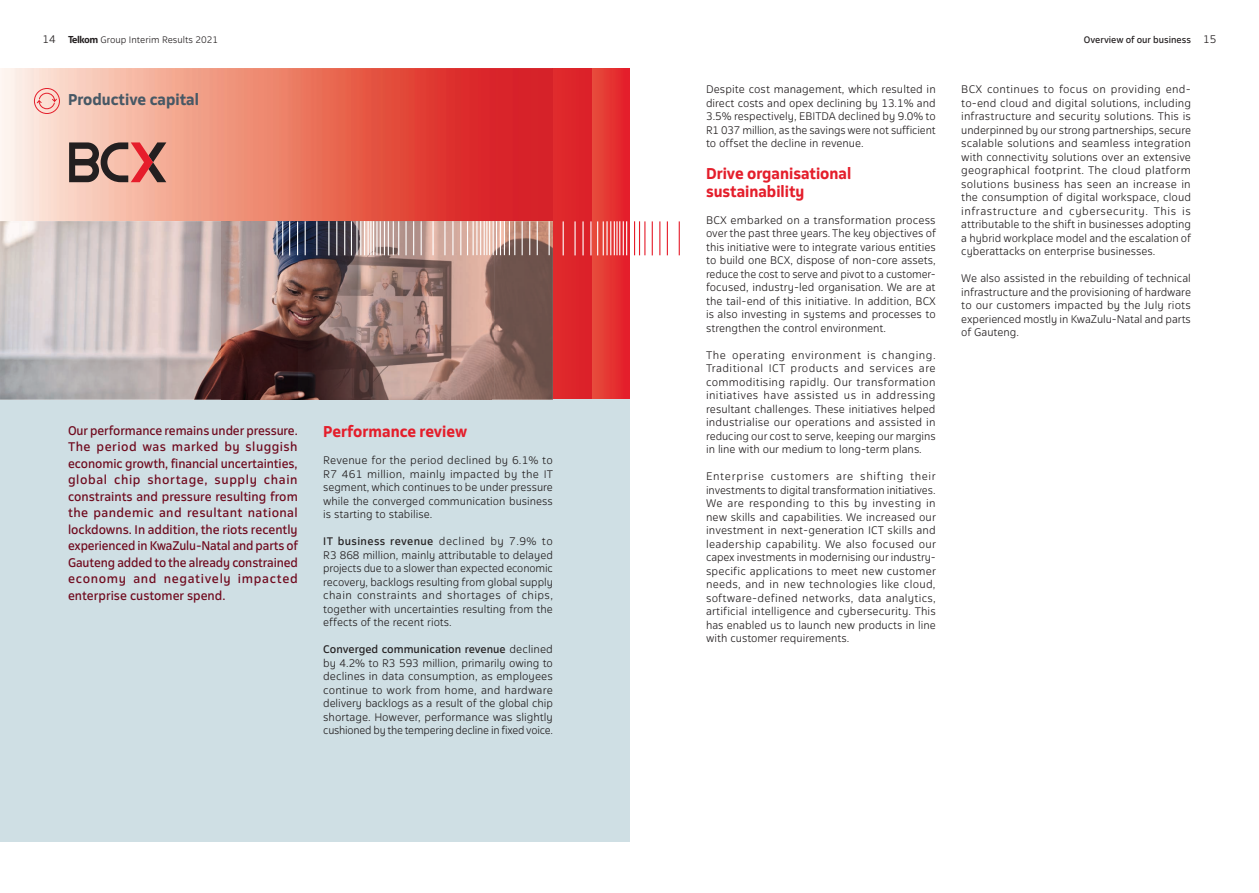
<style>
.page{position:relative;width:1259px;height:893px;background:#fff}
.page>*{position:absolute;margin:0;border:0;box-sizing:border-box;transform-origin:0 0}
.t1{font:700 15px/18px "Telkom 123";color:#e41e2b}
.t2{font:700 15px "Telkom 123";color:#475865}
.t3{font:12px/16.5px "Telkom 123";letter-spacing:.02em;color:#700b1f;text-align:justify}
.t4{font:300 10.5px/13.5px "Telkom 123";color:#231f20;text-align:justify}
.t5{font:300 9px "Telkom 123";color:#231f20}
.t6{font:9px "Telkom 123";color:#231f20}
.s1{font-weight:300;font-size:10.5px}
.s2{font-weight:400}
</style>
<div class="page">
<div style="left:591px;top:68px;width:38px;height:332px;background:linear-gradient(to right,#e7503d,#e4202d)"></div>
<div style="left:553px;top:68px;width:38px;height:332px;background:#dd262a"></div>
<div style="left:0;top:400px;width:629px;height:442px;background:#cfdfe4"></div>
<img style="left:0;top:68px;width:553px;height:153px">
<img style="left:0;top:221px;width:221px;height:179px">
<img style="left:402px;top:221px;width:151px;height:179px">
<img style="left:221px;top:221px;width:181px;height:179px">
<img style="left:308px;top:221px;width:94px;height:1px">
<svg style="left:34px;top:88px;width:26px;height:26px"></svg>
<svg style="left:69px;top:142px;width:97px;height:40px;background:#a27168"></svg>
<hr style="left:276px;top:221px;width:2px;height:34px;background:#fff">
<hr style="left:282px;top:221px;width:1px;height:34px;background:#fff">
<hr style="left:289px;top:221px;width:1px;height:34px;background:#fff">
<hr style="left:297px;top:222px;width:1px;height:33px;background:#fff">
<hr style="left:305px;top:221px;width:1px;height:34px;background:#fff">
<hr style="left:316px;top:221px;width:1px;height:34px;background:#fff">
<hr style="left:328px;top:221px;width:1px;height:34px;background:#fff">
<hr style="left:336px;top:221px;width:1px;height:34px;background:#fff">
<hr style="left:344px;top:221px;width:1px;height:34px;background:#fff">
<hr style="left:351px;top:221px;width:1px;height:34px;background:#fff">
<hr style="left:356px;top:221px;width:1px;height:34px;background:#fff">
<hr style="left:360px;top:221px;width:1px;height:34px;background:#fff">
<hr style="left:364px;top:221px;width:1px;height:34px;background:#fff">
<hr style="left:367px;top:221px;width:2px;height:34px;background:#fff">
<hr style="left:370px;top:221px;width:1px;height:34px;background:#fff">
<hr style="left:373px;top:221px;width:1px;height:34px;background:#fff">
<hr style="left:376px;top:221px;width:1px;height:34px;background:#fff">
<hr style="left:380px;top:221px;width:1px;height:34px;background:#fff">
<hr style="left:384px;top:221px;width:1px;height:34px;background:#fff">
<hr style="left:388px;top:221px;width:1px;height:34px;background:#fff">
<hr style="left:393px;top:221px;width:1px;height:34px;background:#fff">
<hr style="left:398px;top:221px;width:1px;height:34px;background:#fff">
<hr style="left:405px;top:221px;width:1px;height:34px;background:#fff">
<hr style="left:413px;top:221px;width:1px;height:34px;background:#fff">
<hr style="left:420px;top:221px;width:2px;height:34px;background:#fff">
<hr style="left:432px;top:221px;width:2px;height:34px;background:#fff">
<hr style="left:444px;top:221px;width:1px;height:34px;background:#fff">
<hr style="left:452px;top:221px;width:1px;height:34px;background:#fff">
<hr style="left:460px;top:221px;width:1px;height:34px;background:#fff">
<hr style="left:467px;top:221px;width:1px;height:34px;background:#fff">
<hr style="left:472px;top:221px;width:2px;height:34px;background:#fff">
<hr style="left:476px;top:221px;width:1px;height:34px;background:#fff">
<hr style="left:480px;top:221px;width:1px;height:34px;background:#fff">
<hr style="left:483px;top:221px;width:2px;height:34px;background:#fff">
<hr style="left:489px;top:221px;width:1px;height:34px;background:#fff">
<hr style="left:492px;top:221px;width:2px;height:34px;background:#fff">
<hr style="left:496px;top:221px;width:1px;height:34px;background:#fff">
<hr style="left:500px;top:221px;width:1px;height:34px;background:#fff">
<hr style="left:504px;top:221px;width:1px;height:34px;background:#fff">
<hr style="left:509px;top:221px;width:1px;height:34px;background:#fff">
<hr style="left:514px;top:221px;width:1px;height:34px;background:#fff">
<hr style="left:521px;top:221px;width:2px;height:34px;background:#fff">
<hr style="left:529px;top:221px;width:1px;height:34px;background:#fff">
<hr style="left:537px;top:221px;width:1px;height:34px;background:#fff">
<hr style="left:548px;top:221px;width:2px;height:34px;background:#fff">
<hr style="left:486px;top:221px;width:1px;height:34px;background:#fff">
<hr style="left:562px;top:221px;width:2px;height:34px;background:#fff">
<hr style="left:574px;top:221px;width:1px;height:34px;background:#fff">
<hr style="left:582px;top:221px;width:1px;height:34px;background:#fff">
<hr style="left:590px;top:221px;width:1px;height:34px;background:#fff">
<hr style="left:597px;top:221px;width:1px;height:34px;background:#fff">
<hr style="left:602px;top:221px;width:2px;height:34px;background:#fff">
<hr style="left:606px;top:221px;width:1px;height:34px;background:#fff">
<hr style="left:610px;top:221px;width:1px;height:34px;background:#fff">
<hr style="left:614px;top:221px;width:1px;height:34px;background:#fff">
<hr style="left:619px;top:221px;width:1px;height:34px;background:#fff">
<hr style="left:623px;top:221px;width:1px;height:34px;background:#fff">
<hr style="left:626px;top:221px;width:1px;height:34px;background:#fff">
<hr style="left:634px;top:221px;width:1px;height:34px;background:#e61d2b">
<hr style="left:639px;top:221px;width:1px;height:34px;background:#e61d2b">
<hr style="left:644px;top:221px;width:1px;height:34px;background:#e61d2b">
<hr style="left:652px;top:221px;width:1px;height:34px;background:#e61d2b">
<hr style="left:659px;top:221px;width:1px;height:34px;background:#e61d2b">
<hr style="left:667px;top:221px;width:1px;height:34px;background:#e61d2b">
<hr style="left:678px;top:221px;width:2px;height:34px;background:#e61d2b">
<hr style="left:616px;top:221px;width:1px;height:34px;background:#fff">
<p class="t4" style="left:43px;top:32px;width:15px">14</p>
<p class="t5" style="left:101px;top:33px;width:119px">Group Interim Results 2021</p>
<p class="t6" style="left:1084px;top:33px;width:134px">Overview of our business <span class="s1">15</span></p>
<h1 class="t2" style="left:68px;top:90px;width:132px">Productive capital</h1>
<p class="t3" style="left:68px;top:422px;width:231px">Our performance remains under pressure.<br>The period was marked by sluggish economic growth, financial uncertainties, global chip shortage, supply chain constraints and pressure resulting from the pandemic and resultant national lockdowns. In addition, the riots recently experienced in KwaZulu-Natal and parts of Gauteng added to the already constrained economy and negatively impacted enterprise customer spend.</p>
<h1 class="t1" style="left:323px;top:422px;width:145px">Performance review</h1>
<p class="t4" style="left:323px;top:453px;width:231px">Revenue for the period declined by 6.1% to R7 461 million, mainly impacted by the IT segment, which continues to be under pressure while the converged communication business is starting to stabilise.</p>
<p class="t4" style="left:323px;top:534px;width:231px"><span class="s2">IT business revenue</span> declined by 7.9% to R3 868 million, mainly attributable to delayed projects due to a slower than expected economic recovery, backlogs resulting from global supply chain constraints and shortages of chips, together with uncertainties resulting from the effects of the recent riots.</p>
<p class="t4" style="left:323px;top:642px;width:231px"><span class="s2">Converged communication revenue</span> declined by 4.2% to R3 593 million, primarily owing to declines in data consumption, as employees continue to work from home, and hardware delivery backlogs as a result of the global chip shortage. However, performance was slightly cushioned by the tempering decline in fixed voice.</p>
<p class="t4" style="left:706px;top:82px;width:231px">Despite cost management, which resulted in direct costs and opex declining by 13.1% and 3.5% respectively, EBITDA declined by 9.0% to R1 037 million, as the savings were not sufficient to offset the decline in revenue.</p>
<h1 class="t1" style="left:706px;top:164px;width:147px">Drive organisational sustainability</h1>
<p class="t4" style="left:706px;top:213px;width:231px">BCX embarked on a transformation process over the past three years. The key objectives of this initiative were to integrate various entities to build one BCX, dispose of non-core assets, reduce the cost to serve and pivot to a customer&shy;focused, industry-led organisation. We are at the tail-end of this initiative. In addition, BCX is also investing in systems and processes to strengthen the control environment.</p>
<p class="t4" style="left:706px;top:348px;width:231px">The operating environment is changing.<br>Traditional ICT products and services are commoditising rapidly. Our transformation initiatives have assisted us in addressing resultant challenges. These initiatives helped industrialise our operations and assisted in reducing our cost to serve, keeping our margins in line with our medium to long-term plans.</p>
<p class="t4" style="left:706px;top:469px;width:231px">Enterprise customers are shifting their investments to digital transformation initiatives.<br>We are responding to this by investing in new skills and capabilities. We increased our investment in next-generation ICT skills and leadership capability. We also focused our capex investments in modernising our industry&shy;specific applications to meet new customer needs, and in new technologies like cloud, software-defined networks, data analytics, artificial intelligence and cybersecurity. This has enabled us to launch new products in line with customer requirements.</p>
<p class="t4" style="left:961px;top:82px;width:231px">BCX continues to focus on providing end&shy;to-end cloud and digital solutions, including infrastructure and security solutions. This is underpinned by our strong partnerships, secure scalable solutions and seamless integration with connectivity solutions over an extensive geographical footprint. The cloud platform solutions business has seen an increase in the consumption of digital workspace, cloud infrastructure and cybersecurity. This is attributable to the shift in businesses adopting a hybrid workplace model and the escalation of cyberattacks on enterprise businesses.</p>
<p class="t4" style="left:961px;top:271px;width:231px">We also assisted in the rebuilding of technical infrastructure and the provisioning of hardware to our customers impacted by the July riots experienced mostly in KwaZulu-Natal and parts of Gauteng.</p>
</div>
